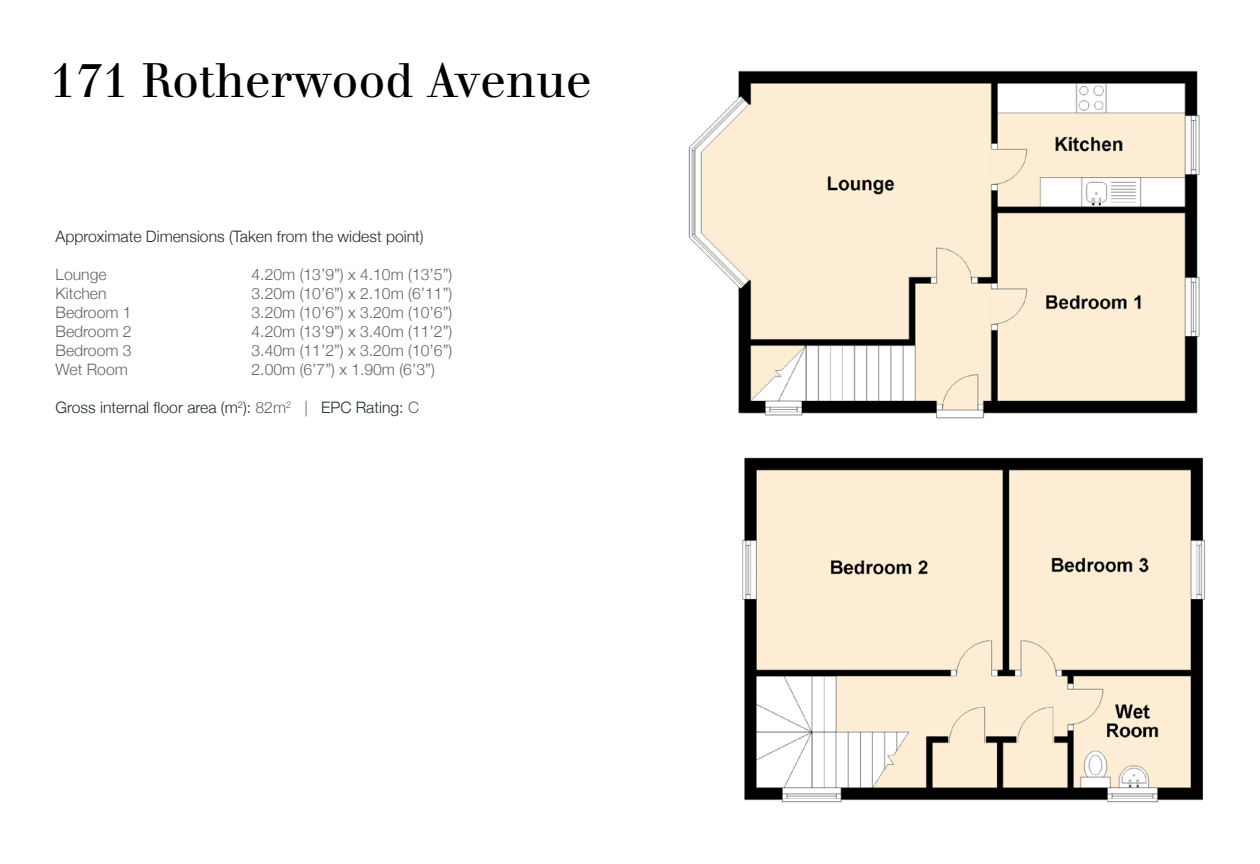
<style>
.page{position:relative;width:1260px;height:864px;background:#fff}
.page>*{position:absolute;margin:0;border:0;box-sizing:border-box;transform-origin:0 0}
.t1{font:47.25px "Justus";color:#000}
.t2{font:300 15.75px "Helvetica Neue";color:#646363}
.t3{font:300 15.75px "Helvetica Neue";color:#212c31}
.s1{color:#646363}
</style>
<div class="page">
<img style="left:742px;top:457px;width:464px;height:346px">
<img style="left:688px;top:70px;width:512px;height:349px">
<h1 class="t1" style="left:50px;top:52px;width:544px">171 Rotherwood Avenue</h1>
<p class="t3" style="left:56px;top:224px;width:370px">Approximate Dimensions (Taken from the widest point)</p>
<p class="t2" style="left:56px;top:262px;width:53px">Lounge</p>
<p class="t2" style="left:252px;top:262px;width:202px">4.20m (13’9”) x 4.10m (13’5”)</p>
<p class="t2" style="left:56px;top:281px;width:53px">Kitchen</p>
<p class="t2" style="left:252px;top:281px;width:202px">3.20m (10’6”) x 2.10m (6’11”)</p>
<p class="t2" style="left:56px;top:300px;width:78px">Bedroom 1</p>
<p class="t2" style="left:252px;top:300px;width:202px">3.20m (10’6”) x 3.20m (10’6”)</p>
<p class="t2" style="left:56px;top:318px;width:78px">Bedroom 2</p>
<p class="t2" style="left:252px;top:318px;width:202px">4.20m (13’9”) x 3.40m (11’2”)</p>
<p class="t2" style="left:56px;top:337px;width:78px">Bedroom 3</p>
<p class="t2" style="left:252px;top:337px;width:202px">3.40m (11’2”) x 3.20m (10’6”)</p>
<p class="t2" style="left:56px;top:356px;width:74px">Wet Room</p>
<p class="t2" style="left:252px;top:356px;width:185px">2.00m (6’7”) x 1.90m (6’3”)</p>
<p class="t3" style="left:56px;top:394px;width:365px">Gross internal floor area (m<sup>2</sup>): <span class="s1">82m</span><sup>2</sup> <span class="s1">|</span> EPC Rating: <span class="s1">C</span></p>
</div>
